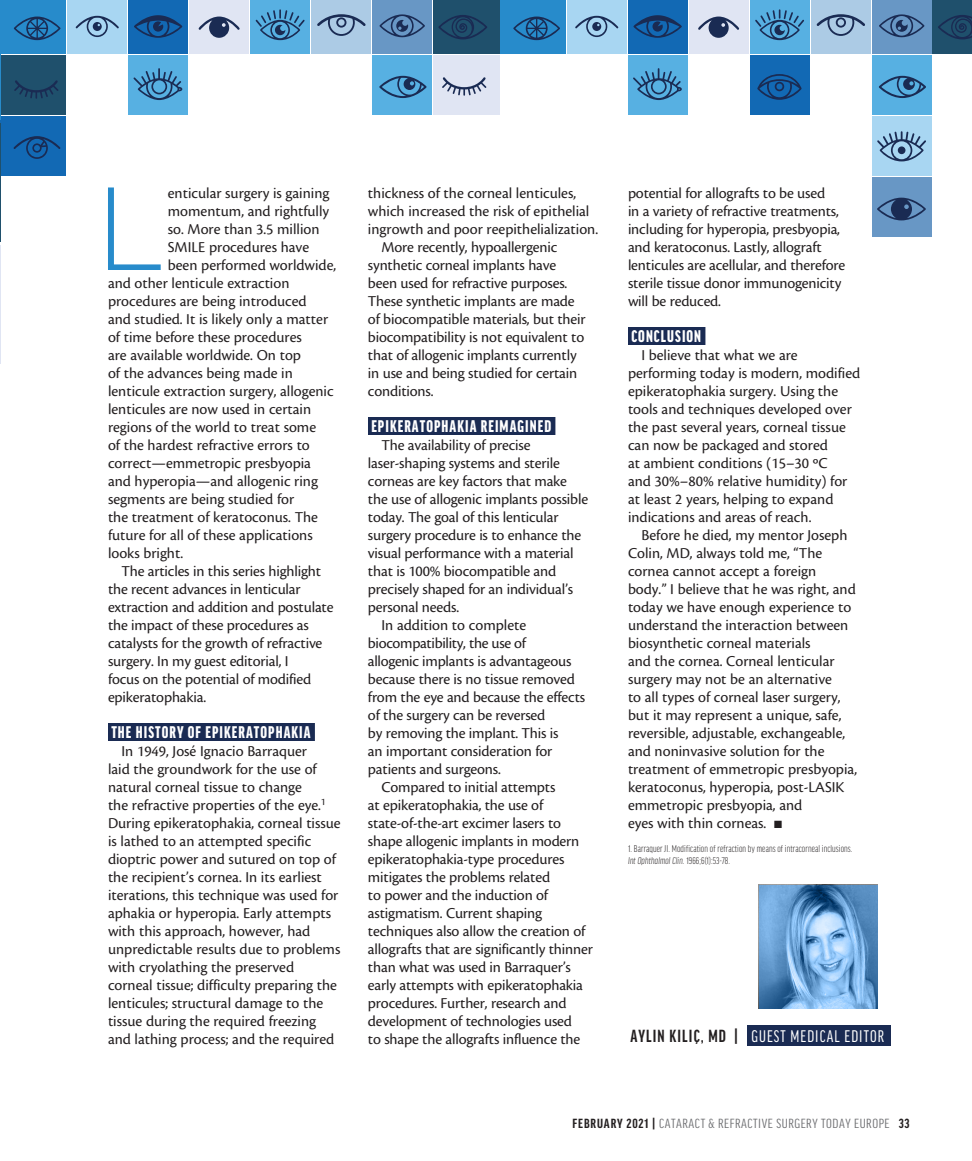
<style>
.page{position:relative;width:972px;height:1161px;background:#fff}
.page>*{position:absolute;margin:0;border:0;box-sizing:border-box;transform-origin:0 0}
.body_first{font:300 123.75px "Effra";color:#278bcb}
.subhead{font:700 extra-condensed 18.75px "Good Headline Pro";letter-spacing:.06em;color:#231f20}
.subhead-2{font:900 extra-condensed 18px "Good Headline Pro";letter-spacing:.06em;color:#fff}
.subhead-3{font:18px "Good Headline Pro X Cond News";letter-spacing:.06em;color:#fff}
.body{font:15.75px/18px "Cronos Pro";letter-spacing:-.01em;color:#231f20}
.body_first-2{font:15.75px "Cronos Pro";color:#231f20}
.t1{font:extra-condensed 14.1px "Good Headline Pro";letter-spacing:.035em;color:#6c6d70;scale:1.11 1}
.footnote{font:300 extra-condensed 10.5px/12px "Good Headline Pro";letter-spacing:.01em;color:#231f20}
.s1{font-style:italic}
.s2{font-weight:700;color:#231f20}
</style>
<div class="page">
<div style="left:67px;top:0;width:60px;height:54px;background:#a8d6f2"></div>
<div style="left:128px;top:0;width:60px;height:54px;background:#1269b4"></div>
<div style="left:189px;top:0;width:60px;height:54px;background:#e0e5f3"></div>
<div style="left:250px;top:0;width:60px;height:54px;background:#57b0e2"></div>
<div style="left:311px;top:0;width:60px;height:54px;background:#accbe5"></div>
<div style="left:372px;top:0;width:60px;height:54px;background:#6897c5"></div>
<svg style="left:199px;top:17px;width:41px;height:21px"></svg>
<svg style="left:256px;top:9px;width:49px;height:31px"></svg>
<svg style="left:379px;top:14px;width:46px;height:23px"></svg>
<svg style="left:134px;top:15px;width:48px;height:23px"></svg>
<div style="left:433px;top:0;width:66px;height:54px;background:#1f506c"></div>
<div style="left:0;top:0;width:66px;height:54px;background:#278bcb"></div>
<div style="left:0;top:56px;width:66px;height:59px;background:#1f506c"></div>
<div style="left:0;top:117px;width:66px;height:59px;background:#1269b4"></div>
<svg style="left:14px;top:80px;width:45px;height:19px"></svg>
<svg style="left:14px;top:17px;width:47px;height:23px"></svg>
<svg style="left:438px;top:15px;width:49px;height:24px"></svg>
<svg style="left:14px;top:136px;width:46px;height:23px"></svg>
<svg style="left:128px;top:56px;width:60px;height:59px;background:#4fa0d1"></svg>
<svg style="left:317px;top:14px;width:49px;height:22px"></svg>
<svg style="left:372px;top:56px;width:127px;height:59px;background:#97c0e0"></svg>
<svg style="left:76px;top:16px;width:43px;height:21px"></svg>
<div style="left:567px;top:0;width:59px;height:54px;background:#a8d6f2"></div>
<div style="left:628px;top:0;width:59px;height:54px;background:#1269b4"></div>
<div style="left:689px;top:0;width:59px;height:54px;background:#e0e5f3"></div>
<div style="left:750px;top:0;width:59px;height:54px;background:#57b0e2"></div>
<div style="left:811px;top:0;width:59px;height:54px;background:#accbe5"></div>
<div style="left:872px;top:0;width:59px;height:54px;background:#6897c5"></div>
<svg style="left:698px;top:17px;width:41px;height:21px"></svg>
<svg style="left:755px;top:9px;width:49px;height:31px"></svg>
<svg style="left:879px;top:14px;width:46px;height:23px"></svg>
<svg style="left:750px;top:56px;width:59px;height:59px;background:#1262a9"></svg>
<svg style="left:633px;top:15px;width:49px;height:23px"></svg>
<div style="left:933px;top:0;width:39px;height:54px;background:#1f506c"></div>
<div style="left:500px;top:0;width:66px;height:54px;background:#278bcb"></div>
<svg style="left:513px;top:17px;width:47px;height:23px"></svg>
<svg style="left:938px;top:15px;width:34px;height:24px"></svg>
<svg style="left:872px;top:56px;width:59px;height:181px;background:#6da4cd"></svg>
<svg style="left:628px;top:56px;width:59px;height:59px;background:#4fa0d0"></svg>
<svg style="left:817px;top:14px;width:48px;height:22px"></svg>
<svg style="left:575px;top:16px;width:43px;height:21px"></svg>
<hr style="left:0;top:0;width:1px;height:120px;background:#278bcb">
<hr style="left:0;top:123px;width:1px;height:119px;background:#1f506c">
<hr style="left:0;top:245px;width:1px;height:119px;background:#e0e5f3">
<div style="left:108px;top:723px;width:207px;height:18px;background:#1a2b53"></div>
<div style="left:368px;top:417px;width:187px;height:18px;background:#1a2b53"></div>
<div style="left:628px;top:327px;width:77px;height:18px;background:#1a2b53"></div>
<div style="left:747px;top:1025px;width:144px;height:21px;background:#1a2b53"></div>
<img style="left:759px;top:885px;width:119px;height:124px">
<p class="body_first" style="left:97px;top:155px;width:68px">L</p>
<p class="body_first-2" style="left:168px;top:184px;width:163px">enticular surgery is gaining</p>
<p class="body_first-2" style="left:168px;top:202px;width:163px">momentum, and rightfully</p>
<p class="body_first-2" style="left:168px;top:220px;width:153px">so. More than 3.5 million</p>
<p class="body_first-2" style="left:168px;top:238px;width:143px">SMILE procedures have</p>
<p class="body_first-2" style="left:168px;top:256px;width:170px">been performed worldwide,</p>
<p class="body_first-2" style="left:108px;top:274px;width:183px">and other lenticule extraction</p>
<p class="body_first-2" style="left:108px;top:292px;width:200px">procedures are being introduced</p>
<p class="body_first-2" style="left:108px;top:310px;width:222px">and studied. It is likely only a matter</p>
<p class="body_first-2" style="left:108px;top:328px;width:195px">of time before these procedures</p>
<p class="body_first-2" style="left:108px;top:346px;width:195px">are available worldwide. On top</p>
<p class="body_first-2" style="left:108px;top:364px;width:186px">of the advances being made in</p>
<p class="body_first-2" style="left:108px;top:382px;width:227px">lenticule extraction surgery, allogenic</p>
<p class="body_first-2" style="left:108px;top:400px;width:205px">lenticules are now used in certain</p>
<p class="body_first-2" style="left:108px;top:418px;width:210px">regions of the world to treat some</p>
<p class="body_first-2" style="left:108px;top:436px;width:203px">of the hardest refractive errors to</p>
<p class="body_first-2" style="left:108px;top:454px;width:205px">correct—emmetropic presbyopia</p>
<p class="body_first-2" style="left:108px;top:472px;width:211px">and hyperopia—and allogenic ring</p>
<p class="body_first-2" style="left:108px;top:490px;width:188px">segments are being studied for</p>
<p class="body_first-2" style="left:108px;top:508px;width:212px">the treatment of keratoconus. The</p>
<p class="body_first-2" style="left:108px;top:526px;width:206px">future for all of these applications</p>
<p class="body_first-2" style="left:108px;top:544px;width:77px">looks bright.</p>
<p class="body" style="left:108px;top:562px;width:227px;text-indent:14px">The articles in this series highlight the recent advances in lenticular extraction and addition and postulate the impact of these procedures as catalysts for the growth of refractive surgery. In my guest editorial, I<br>focus on the potential of modified epikeratophakia.</p>
<p class="subhead-2" style="left:111px;top:723px;width:201px">THE HISTORY OF EPIKERATOPHAKIA</p>
<p class="body" style="left:108px;top:742px;width:234px;text-indent:14px">In 1949, José Ignacio Barraquer<br>laid the groundwork for the use of natural corneal tissue to change<br>the refractive properties of the eye.<sup>1<br></sup>During epikeratophakia, corneal tissue is lathed to an attempted specific dioptric power and sutured on top of the recipient’s cornea. In its earliest iterations, this technique was used for aphakia or hyperopia. Early attempts with this approach, however, had unpredictable results due to problems with cryolathing the preserved corneal tissue; difficulty preparing the lenticules; structural damage to the tissue during the required freezing and lathing process; and the required</p>
<p class="body" style="left:368px;top:184px;width:232px">thickness of the corneal lenticules, which increased the risk of epithelial ingrowth and poor reepithelialization.</p>
<p class="body" style="left:368px;top:238px;width:219px;text-indent:14px">More recently, hypoallergenic synthetic corneal implants have been used for refractive purposes.<br>These synthetic implants are made of biocompatible materials, but their biocompatibility is not equivalent to that of allogenic implants currently in use and being studied for certain conditions.</p>
<p class="subhead-2" style="left:371px;top:417px;width:181px">EPIKERATOPHAKIA REIMAGINED</p>
<p class="body" style="left:368px;top:436px;width:222px;text-indent:14px">The availability of precise laser-shaping systems and sterile corneas are key factors that make the use of allogenic implants possible today. The goal of this lenticular surgery procedure is to enhance the visual performance with a material that is 100% biocompatible and precisely shaped for an individual’s personal needs.</p>
<p class="body" style="left:368px;top:616px;width:219px;text-indent:14px">In addition to complete biocompatibility, the use of<br>allogenic implants is advantageous because there is no tissue removed from the eye and because the effects of the surgery can be reversed<br>by removing the implant. This is<br>an important consideration for patients and surgeons.</p>
<p class="body" style="left:368px;top:778px;width:226px;text-indent:14px">Compared to initial attempts<br>at epikeratophakia, the use of state-of-the-art excimer lasers to shape allogenic implants in modern epikeratophakia-type procedures mitigates the problems related<br>to power and the induction of astigmatism. Current shaping techniques also allow the creation of allografts that are significantly thinner than what was used in Barraquer’s early attempts with epikeratophakia procedures. Further, research and development of technologies used<br>to shape the allografts influence the</p>
<p class="body" style="left:628px;top:184px;width:219px">potential for allografts to be used<br>in a variety of refractive treatments, including for hyperopia, presbyopia, and keratoconus. Lastly, allograft lenticules are acellular, and therefore sterile tissue donor immunogenicity will be reduced.</p>
<p class="subhead-2" style="left:631px;top:327px;width:71px">CONCLUSION</p>
<p class="body" style="left:628px;top:346px;width:234px;text-indent:14px">I believe that what we are performing today is modern, modified epikeratophakia surgery. Using the tools and techniques developed over the past several years, corneal tissue can now be packaged and stored<br>at ambient conditions (15–30 ºC<br>and 30%–80% relative humidity) for at least 2 years, helping to expand indications and areas of reach.</p>
<p class="body" style="left:628px;top:526px;width:231px;text-indent:14px">Before he died, my mentor Joseph Colin, MD, always told me, “The cornea cannot accept a foreign body.” I believe that he was right, and today we have enough experience to understand the interaction between biosynthetic corneal materials<br>and the cornea. Corneal lenticular surgery may not be an alternative<br>to all types of corneal laser surgery, but it may represent a unique, safe, reversible, adjustable, exchangeable, and noninvasive solution for the treatment of emmetropic presbyopia, keratoconus, hyperopia, post-LASIK emmetropic presbyopia, and<br>eyes with thin corneas. ■</p>
<p class="footnote" style="left:628px;top:843px;width:226px">1. Barraquer JI. Modification of refraction by means of intracorneal inclusions.<br><span class="s1">Int Ophthalmol Clin</span>. 1966;6(1):53-78.</p>
<p class="subhead" style="left:630px;top:1027px;width:109px">AYLIN KILIÇ, MD |</p>
<p class="subhead-3" style="left:752px;top:1027px;width:134px">GUEST MEDICAL EDITOR</p>
<p class="t1" style="left:572px;top:1117px;width:305px"><span class="s2">FEBRUARY 2021 |</span> CATARACT &amp; REFRACTIVE SURGERY TODAY EUROPE <span class="s2">33</span></p>
</div>
